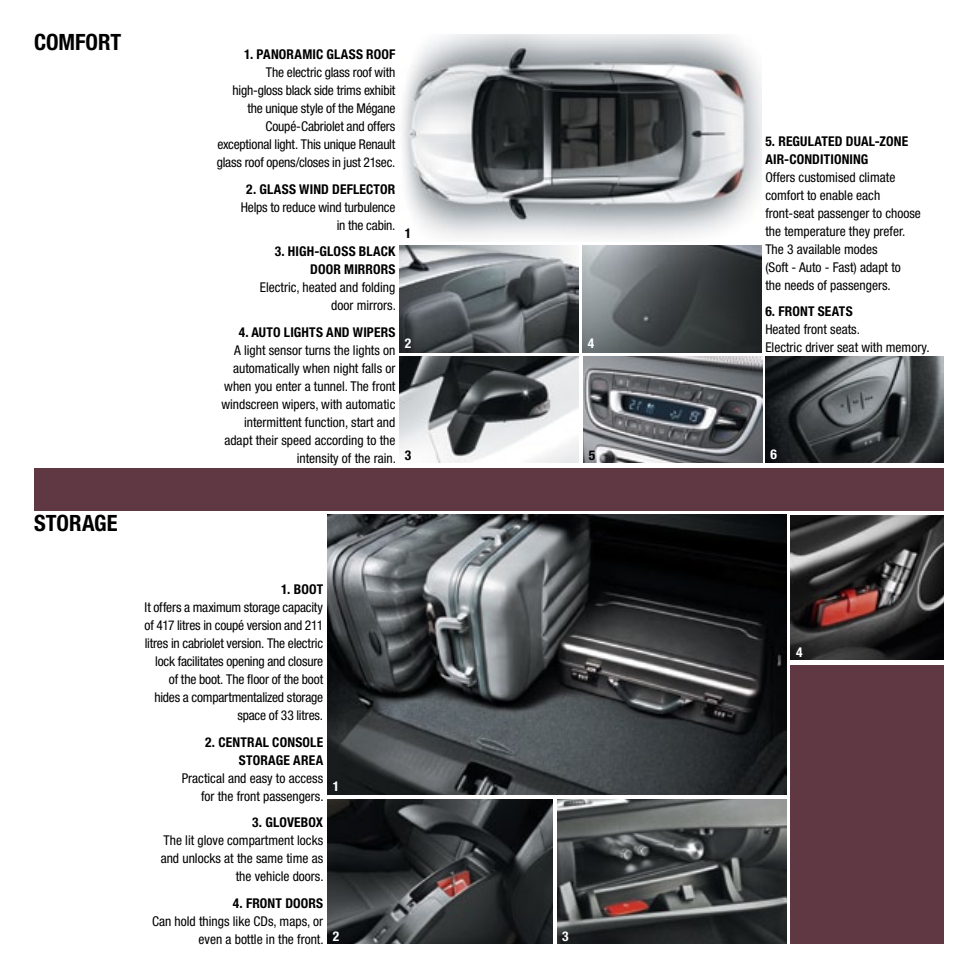
<style>
.page{position:relative;width:978px;height:978px;background:#fff}
.page>*{position:absolute;margin:0;border:0;box-sizing:border-box;transform-origin:0 0}
.t1{font:700 condensed 22.5px "Helvetica Neue LT";color:#000}
.t2{font:condensed 13.5px/18px "Helvetica Neue LT";color:#000;text-align:right}
.t3{font:700 condensed 13.5px/18px "Helvetica Neue LT";letter-spacing:.01em;color:#000;text-align:right}
.t4{font:700 condensed 13.5px "Helvetica Neue LT";color:#fff}
</style>
<div class="page">
<div style="left:34px;top:468px;width:910px;height:42px;background:#5f3844"></div>
<img style="left:403px;top:34px;width:358px;height:204px">
<img style="left:583px;top:246px;width:178px;height:106px">
<img style="left:400px;top:357px;width:178px;height:106px">
<img style="left:584px;top:357px;width:178px;height:106px">
<img style="left:400px;top:246px;width:178px;height:106px">
<img style="left:765px;top:357px;width:179px;height:106px">
<img style="left:327px;top:799px;width:226px;height:145px">
<img style="left:557px;top:799px;width:230px;height:145px">
<img style="left:791px;top:515px;width:153px;height:145px">
<div style="left:791px;top:665px;width:153px;height:279px;background:#5f3844"></div>
<img style="left:327px;top:515px;width:460px;height:280px">
<h1 class="t1" style="left:34px;top:29px;width:77px">COMFORT</h1>
<h1 class="t1" style="left:34px;top:509px;width:83px">STORAGE</h1>
<p class="t3" style="left:244px;top:45px;width:153px">1. PANORAMIC GLASS ROOF</p>
<p class="t2" style="left:217px;top:63px;width:180px">The electric glass roof with high‑gloss black side trims exhibit the unique style of the Mégane Coupé‑Cabriolet and offers exceptional light. This unique Renault glass roof opens/closes in just 21sec.</p>
<p class="t3" style="left:246px;top:180px;width:151px">2. GLASS WIND DEFLECTOR</p>
<p class="t2" style="left:241px;top:198px;width:156px">Helps to reduce wind turbulence in the cabin.</p>
<p class="t3" style="left:275px;top:242px;width:21px">3. HIGH</p>
<p class="t3" style="left:314px;top:242px;width:28px">-GLOSS</p>
<p class="t3" style="left:310px;top:242px;width:87px">BLACK<br>DOOR MIRRORS</p>
<p class="t2" style="left:260px;top:278px;width:138px">Electric, heated and folding door mirrors.</p>
<p class="t3" style="left:239px;top:323px;width:158px">4. AUTO LIGHTS AN D WIPERS</p>
<p class="t2" style="left:221px;top:341px;width:176px">A light sensor turns the lights on automatically when night falls or when you enter a tunnel. The front windscreen wipers, with automatic intermittent function, start and adapt their speed according to the intensity of the rain.</p>
<p class="t3" style="left:405px;top:224px;width:8px">1</p>
<p class="t4" style="left:405px;top:335px;width:8px">2</p>
<p class="t3" style="left:405px;top:446px;width:8px">3</p>
<p class="t4" style="left:588px;top:335px;width:8px">4</p>
<p class="t3" style="left:765px;top:132px;width:96px">5. REGULATED DUAL‑</p>
<p class="t3" style="left:880px;top:132px;width:30px">ZONE</p>
<p class="t3" style="left:765px;top:150px;width:103px">AIR‑CONDITIONING</p>
<p class="t2" style="left:765px;top:168px;width:157px;text-align:left">Offers customised climate comfort to enable each front‑seat passenger to choose the temperature they prefer.<br>The 3 available modes<br>(Soft - Auto - Fast) adapt to<br>the needs of passengers.</p>
<p class="t3" style="left:765px;top:302px;width:88px">6. FRONT SEATS</p>
<p class="t2" style="left:765px;top:320px;width:166px;text-align:left">Heated front seats.<br>Electric driver seat with memory.</p>
<p class="t3" style="left:589px;top:446px;width:8px">5</p>
<p class="t4" style="left:771px;top:446px;width:8px">6</p>
<p class="t3" style="left:281px;top:580px;width:43px">1. BOOT</p>
<p class="t2" style="left:145px;top:599px;width:180px">It offers a maximum storage capacity of 417 litres in coupé version and 211 litres in cabriolet version. The electric lock facilitates opening and closure of the boot. The floor of the boot hides a compartmentalized storage space of 33 litres.</p>
<p class="t3" style="left:239px;top:733px;width:86px;text-align:left;text-indent:-34px">2. CENTRAL CONSOLE<br>STORAGE AREA</p>
<p class="t2" style="left:182px;top:769px;width:143px">Practical and easy to access for the front passengers.</p>
<p class="t3" style="left:252px;top:813px;width:72px">3. GLOVEBOX</p>
<p class="t2" style="left:161px;top:832px;width:164px">The lit glove compartment locks and unlocks at the same time as the vehicle doors.</p>
<p class="t3" style="left:233px;top:894px;width:91px">4. FRONT DOORS</p>
<p class="t2" style="left:152px;top:912px;width:173px">Can hold things like CDs, maps, or even a bottle in the front.</p>
<p class="t4" style="left:333px;top:778px;width:8px">1</p>
<p class="t4" style="left:333px;top:928px;width:8px">2</p>
<p class="t4" style="left:562px;top:928px;width:8px">3</p>
<p class="t4" style="left:796px;top:644px;width:8px">4</p>
</div>
